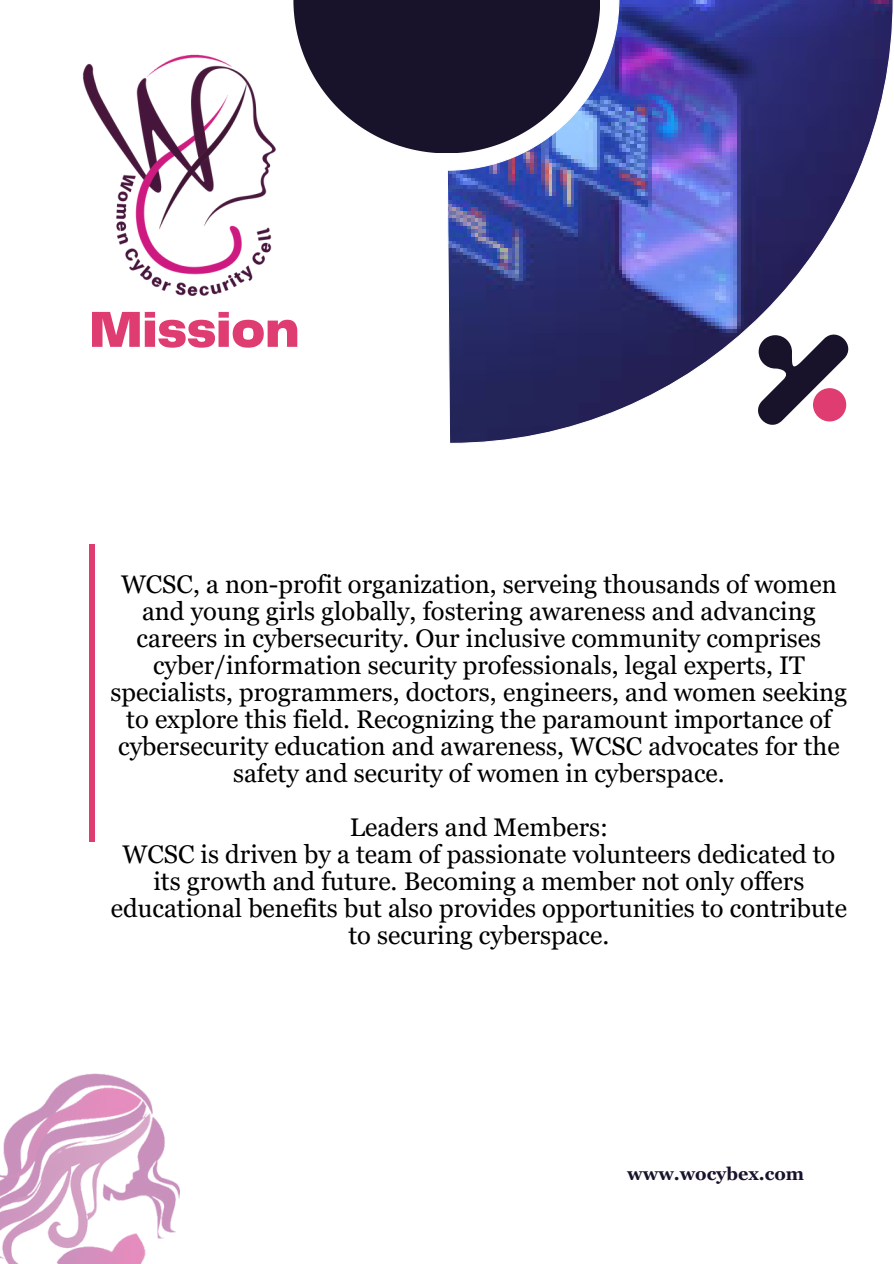
<style>
.page{position:relative;width:894px;height:1264px;background:#fff}
.page>*{position:absolute;margin:0;border:0;box-sizing:border-box;transform-origin:0 0}
.t1{font:900 52.5px "Telegraf";color:#df3c71}
.t2{font:25.5px/27px "Georgia Pro";color:#000;text-align:center}
.t3{font:700 18px "Georgia Pro";color:#18122b}
</style>
<div class="page">
<img style="left:447px;top:0;width:446px;height:444px">
<div style="left:89px;top:544px;width:6px;height:297px;background:#df3c71"></div>
<svg style="left:293px;top:0;width:306px;height:153px;background:#3d3a51"></svg>
<svg style="left:758px;top:334px;width:90px;height:91px"></svg>
<img style="left:0;top:1073px;width:180px;height:190px">
<img style="left:82px;top:49px;width:224px;height:247px">
<p class="t1" style="left:89px;top:307px;width:211px">Mission</p>
<p class="t2" style="left:111px;top:570px;width:738px">WCSC, a non-profit organization, serveing thousands of women and young girls globally, fostering awareness and advancing careers in cybersecurity. Our inclusive community comprises cyber/information security professionals, legal experts, IT specialists, programmers, doctors, engineers, and women seeking to explore this field. Recognizing the paramount importance of cybersecurity education and awareness, WCSC advocates for the safety and security of women in cyberspace.</p>
<p class="t2" style="left:111px;top:813px;width:737px">Leaders and Members:<br>WCSC is driven by a team of passionate volunteers dedicated to its growth and future. Becoming a member not only offers educational benefits but also provides opportunities to contribute to securing cyberspace.</p>
<h1 class="t3" style="left:627px;top:1163px;width:178px">www.wocybex.com</h1>
</div>
